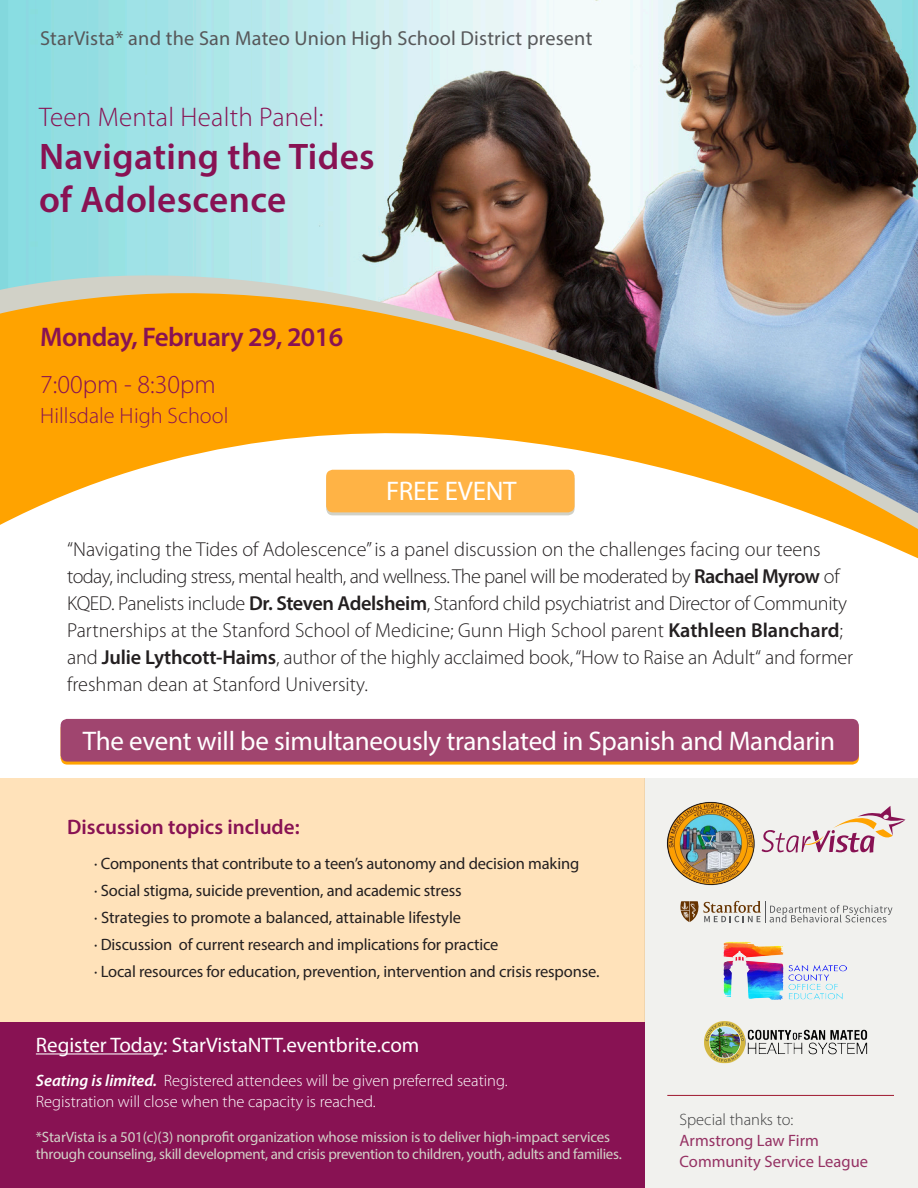
<style>
.page{position:relative;width:918px;height:1188px;background:#fff}
.page>*{position:absolute;margin:0;border:0;box-sizing:border-box;transform-origin:0 0}
.t1{font:600 37.05px/43.3px "Myriad Pro";letter-spacing:.01em;color:#881253}
.t2{font:27px "Myriad Pro";letter-spacing:-.01em;color:#fff}
.t3{font:600 27px "Myriad Pro";letter-spacing:-.02em;color:#881253}
.t4{font:300 27px "Myriad Pro";letter-spacing:.01em;color:#881253}
.t5{font:300 25.95px "Myriad Pro";color:#881253}
.t6{font:300 22.35px "Myriad Pro";color:#881253}
.t7{font:21px "Myriad Pro";color:#fff}
.t8{font:600 21px "Myriad Pro";color:#881253}
.t9{font:300 20.25px/27px "Myriad Pro";letter-spacing:-.01em;color:#231f20}
.t10{font:20.25px "Myriad Pro";letter-spacing:.01em;color:#57585a}
.t11{font:16.5px/27px "Myriad Pro";letter-spacing:-.01em;color:#231f20}
.t12{font:300 16.5px "Myriad Pro";color:#fff}
.t13{font:16.5px "Myriad Pro";color:#953163}
.t14{font:300 16.5px "Myriad Pro";color:#3e3e3f}
.t15{font:15px/16.5px "Myriad Pro";letter-spacing:-.02em;color:#d1d1c7}
.s1{font-weight:600}
.s2{font-weight:600;font-style:italic}
</style>
<div class="page">
<img style="left:0;top:0;width:918px;height:248px">
<div style="left:645px;top:778px;width:273px;height:410px;background:#f1f1ee"></div>
<div style="left:0;top:778px;width:645px;height:274px;background:#ffe2ba"></div>
<img style="left:0;top:248px;width:918px;height:19px">
<svg style="left:0;top:267px;width:918px;height:292px"></svg>
<div style="left:0;top:1023px;width:645px;height:165px;background:#881253"></div>
<svg style="left:762px;top:806px;width:143px;height:47px"></svg>
<img style="left:704px;top:1021px;width:164px;height:43px">
<img style="left:724px;top:942px;width:123px;height:58px">
<hr style="left:36px;top:1053px;width:127px;height:1px;background:#fff">
<svg style="left:680px;top:901px;width:212px;height:21px"></svg>
<hr style="left:667px;top:1095px;width:227px;height:1px;background:#9f172e">
<div style="left:326px;top:473px;width:249px;height:42px;background:linear-gradient(to right,#d1d1c7,#d1d1c7);border-radius:7px"></div>
<div style="left:326px;top:470px;width:249px;height:42px;background:#ffb345;border-radius:7px"></div>
<img style="left:666px;top:801px;width:89px;height:85px">
<div style="left:61px;top:722px;width:798px;height:43px;background:#ffa300;border-radius:7px"></div>
<div style="left:61px;top:719px;width:798px;height:43px;background:#a0456f;border-radius:7px"></div>
<p class="t10" style="left:40px;top:25px;width:554px">StarVista* and the San Mateo Union High School District present</p>
<p class="t4" style="left:39px;top:100px;width:286px">Teen Mental Health Panel:</p>
<p class="t1" style="left:39px;top:134px;width:337px">Navigating the Tides of Adolescence</p>
<p class="t3" style="left:40px;top:320px;width:305px">Monday, February 29, 2016</p>
<p class="t5" style="left:40px;top:369px;width:177px">7:00pm - 8:30pm</p>
<p class="t6" style="left:40px;top:403px;width:190px">Hillsdale High School</p>
<p class="t2" style="left:386px;top:475px;width:132px">FREE EVENT</p>
<p class="t9" style="left:67px;top:535px;width:787px">“Navigating the Tides of Adolescence” is a panel discussion on the challenges facing our teens today, including stress, mental health, and wellness. The panel will be moderated by <span class="s1">Rachael Myrow</span> of KQED. Panelists include <span class="s1">Dr. Steven Adelsheim</span>, Stanford child psychiatrist and Director of Community Partnerships at the Stanford School of Medicine; Gunn High School parent <span class="s1">Kathleen Blanchard</span>; and <span class="s1">Julie Lythcott-Haims</span>, author of the highly acclaimed book, “How to Raise an Adult“ and former freshman dean at Stanford University.</p>
<p class="t2" style="left:83px;top:724px;width:754px">The event will be simultaneously translated in Spanish and Mandarin</p>
<p class="t8" style="left:67px;top:814px;width:234px">Discussion topics include:</p>
<p class="t11" style="left:94px;top:850px;width:487px">· Components that contribute to a teen’s autonomy and decision making</p>
<p class="t11" style="left:94px;top:877px;width:369px">· Social stigma, suicide prevention, and academic stress · Strategies to promote a balanced, attainable lifestyle</p>
<p class="t11" style="left:94px;top:931px;width:406px">· Discussion of current research and implications for practice</p>
<p class="t11" style="left:94px;top:958px;width:507px">· Local resources for education, prevention, intervention and crisis response.</p>
<p class="t7" style="left:36px;top:1032px;width:385px">Register Today: StarVistaNTT.eventbrite.com</p>
<p class="t12" style="left:36px;top:1071px;width:473px"><span class="s2">Seating is limited.</span> Registered attendees will be given preferred seating.</p>
<p class="t12" style="left:36px;top:1092px;width:341px">Registration will close when the capacity is reached.</p>
<p class="t15" style="left:36px;top:1129px;width:587px">*StarVista is a 501(c)(3) nonprofit organization whose mission is to deliver high-impact services through counseling, skill development, and crisis prevention to children, youth, adults and families.</p>
<p class="t14" style="left:680px;top:1110px;width:115px">Special thanks to:</p>
<p class="t13" style="left:680px;top:1130px;width:141px">Armstrong Law Firm</p>
<p class="t13" style="left:680px;top:1151px;width:190px">Community Service League</p>
</div>
